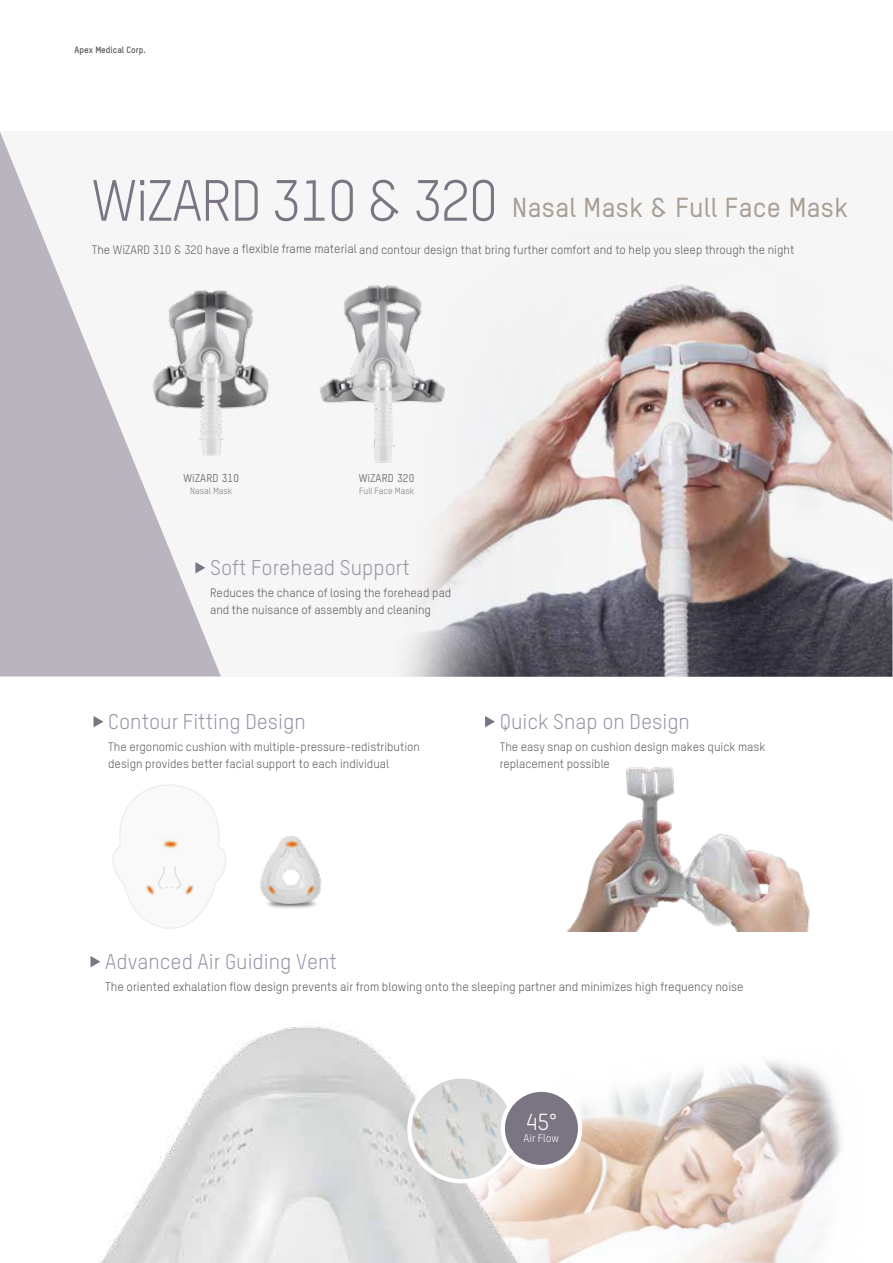
<style>
.page{position:relative;width:893px;height:1263px;background:#fff}
.page>*{position:absolute;margin:0;border:0;box-sizing:border-box;transform-origin:0 0}
.t1{font:500 27px "TSTAR";letter-spacing:.015em;color:#a99e93}
.t2{font:22.8px "TSTAR";color:#fff}
.t3{font:21px "TSTAR";color:#9c94a5}
.t4{font:12.15px "TSTAR";color:#595757}
.t5{font:12px/17px "TSTAR";color:#585a5b}
.t6{font:500 11.1px "TSTAR";letter-spacing:.015em;color:#7a7b80}
.t7{font:10.95px "TSTAR";color:#fff}
.t8{font:700 9px "TSTAR";color:#595757}
.t9{font:8.85px "TSTAR";color:#7a7b80}
.s1{font-weight:400;font-size:57px;color:#7b7583}
.s2{font-size:12.15px;color:#595757}
</style>
<div class="page">
<div style="left:0;top:132px;width:893px;height:545px;background:#f6f6f6"></div>
<img style="left:407px;top:284px;width:485px;height:393px">
<img style="left:319px;top:284px;width:152px;height:200px">
<img style="left:221px;top:290px;width:48px;height:150px">
<img style="left:567px;top:767px;width:243px;height:164px">
<svg style="left:485px;top:716px;width:10px;height:11px"></svg>
<svg style="left:90px;top:956px;width:10px;height:11px"></svg>
<svg style="left:94px;top:716px;width:9px;height:11px"></svg>
<img style="left:584px;top:1060px;width:257px;height:203px">
<img style="left:98px;top:1026px;width:307px;height:237px">
<svg style="left:405px;top:1074px;width:179px;height:189px"></svg>
<svg style="left:112px;top:784px;width:114px;height:145px"></svg>
<img style="left:260px;top:836px;width:61px;height:72px">
<svg style="left:280px;top:844px;width:7px;height:14px"></svg>
<svg style="left:296px;top:844px;width:7px;height:14px"></svg>
<svg style="left:267px;top:872px;width:18px;height:26px"></svg>
<svg style="left:298px;top:872px;width:18px;height:26px"></svg>
<img style="left:281px;top:837px;width:19px;height:14px">
<img style="left:302px;top:880px;width:19px;height:20px">
<img style="left:261px;top:880px;width:19px;height:20px">
<img style="left:160px;top:837px;width:19px;height:14px">
<img style="left:180px;top:880px;width:19px;height:20px">
<img style="left:140px;top:880px;width:18px;height:20px">
<svg style="left:0;top:131px;width:221px;height:546px;fill:#bab4bf"></svg>
<p class="t8" style="left:75px;top:44px;width:73px">Apex Medical Corp.</p>
<h1 class="t1" style="left:92px;top:191px;width:758px"><span class="s1">WiZARD 310 &amp; 320</span> Nasal Mask &amp; Full Face Mask</h1>
<p class="t5" style="left:92px;top:241px;width:704px">The WiZARD 310 &amp; 320 have a <span class="s2">flexible frame material</span> and contour design that bring further comfort and to help you sleep through the night</p>
<p class="t6" style="left:183px;top:471px;width:57px">WiZARD 310</p>
<p class="t9" style="left:190px;top:486px;width:43px">Nasal Mask</p>
<p class="t6" style="left:359px;top:471px;width:57px">WiZARD 320</p>
<p class="t9" style="left:359px;top:486px;width:57px">Full Face Mask</p>
<h3 class="t3" style="left:210px;top:555px;width:201px">Soft Forehead Support</h3>
<p class="t5" style="left:210px;top:584px;width:243px">Reduces the chance of losing the forehead pad and the nuisance of assembly and cleaning</p>
<h3 class="t3" style="left:108px;top:709px;width:199px">Contour Fitting Design</h3>
<p class="t5" style="left:108px;top:738px;width:313px">The ergonomic cushion with multiple-pressure-redistribution design provides better facial support to each individual</p>
<h3 class="t3" style="left:500px;top:709px;width:192px">Quick Snap on Design</h3>
<p class="t5" style="left:500px;top:738px;width:267px">The easy snap on cushion design makes quick mask replacement possible</p>
<h3 class="t3" style="left:105px;top:949px;width:233px">Advanced Air Guiding Vent</h3>
<p class="t4" style="left:105px;top:979px;width:640px">The oriented exhalation flow design prevents air from blowing onto the sleeping partner and minimizes high frequency noise</p>
<h2 class="t2" style="left:526px;top:1108px;width:33px">45°</h2>
<p class="t7" style="left:524px;top:1132px;width:37px">Air Flow</p>
</div>
